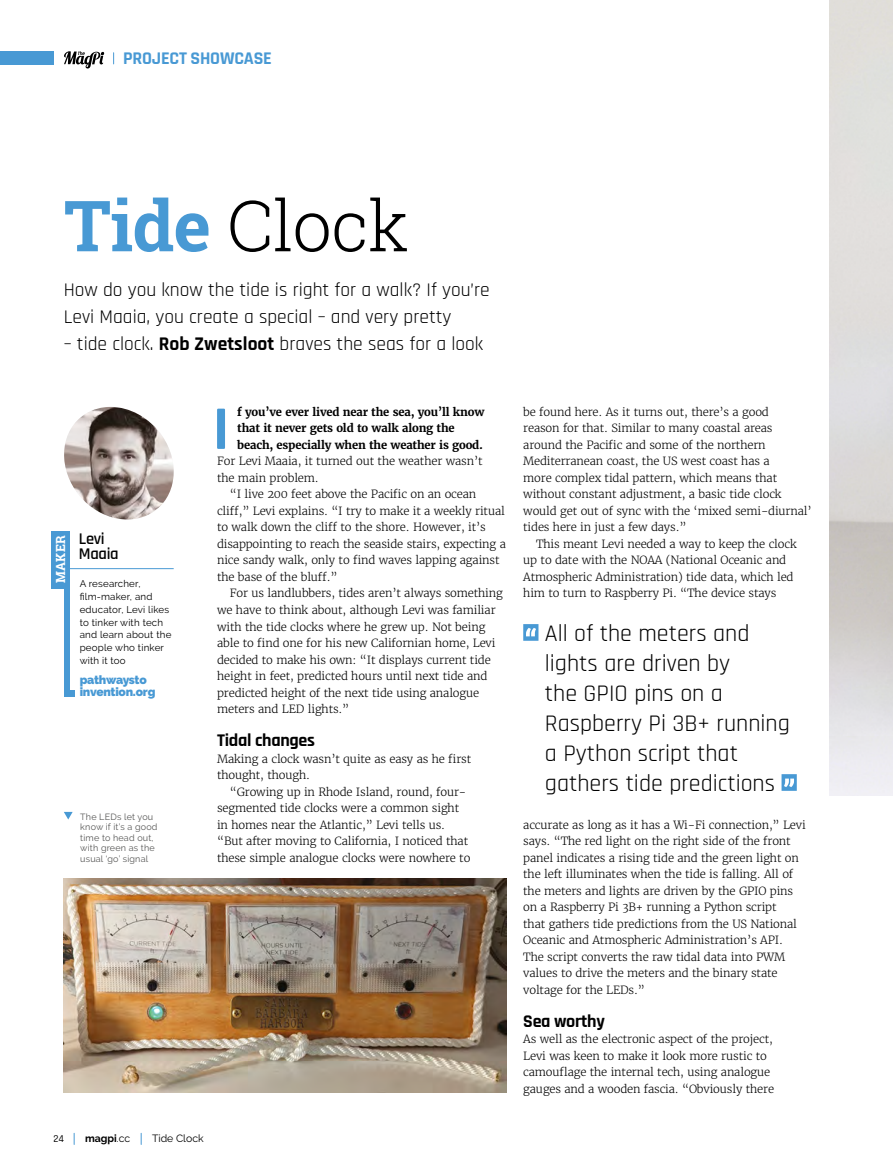
<style>
.page{position:relative;width:893px;height:1174px;background:#fff}
.page>*{position:absolute;margin:0;border:0;box-sizing:border-box;transform-origin:0 0}
.t1{font:300 70.5px "Roboto Slab";letter-spacing:-.01em;color:#000}
.t2{font:700 62.55px "Rajdhani";color:#4899d4}
.t3{font:24px/30px "Rajdhani";color:#000}
.t4{font:19.5px/27px "Rajdhani";color:#000}
.t5{font:700 18px "Rajdhani";letter-spacing:-.015em;color:#000}
.t6{font:700 18px "Rajdhani";letter-spacing:-.01em;color:#4899d4}
.t7{font:600 16.5px/15.3px "Rajdhani";letter-spacing:-.02em;color:#000}
.t8{font:700 12.6px "Roboto Slab";letter-spacing:.01em;color:#fff}
.t9{font:900 12px/12px "Raleway";letter-spacing:-.02em;color:#4899d4}
.t10{font:300 11.25px/16.5px "Merriweather";letter-spacing:-.015em;color:#000}
.t11{font:700 11.25px/16.5px "Merriweather";letter-spacing:-.015em;color:#000}
.t12{font:10.5px "Raleway";color:#000}
.t13{font:700 10.5px "Raleway";color:#000}
.t14{font:500 10.5px "Rajdhani";color:#000}
.t15{font:9.75px/12.8px "Raleway";letter-spacing:.02em;color:#000}
.t16{font:9px/10.5px "Raleway";letter-spacing:.02em;color:#575756}
.s1{font-weight:700;color:#4899d4}
.s2{font-weight:700}
.s3{font-weight:400}
</style>
<div class="page">
<svg style="left:523px;top:624px;width:15px;height:17px"></svg>
<svg style="left:781px;top:774px;width:16px;height:17px"></svg>
<hr style="left:66px;top:568px;width:108px;height:1px;background:#4899d4">
<div style="left:64px;top:533px;width:6px;height:163px;background:#4899d4"></div>
<img style="left:64px;top:407px;width:110px;height:113px">
<div style="left:51px;top:531px;width:19px;height:57px;background:#4899d4"></div>
<div style="left:65px;top:690px;width:10px;height:6px;background:#4899d4"></div>
<svg style="left:64px;top:812px;width:9px;height:7px"></svg>
<img style="left:64px;top:878px;width:442px;height:214px">
<div style="left:0;top:51px;width:53px;height:13px;background:#4899d4"></div>
<svg style="left:64px;top:51px;width:40px;height:17px"></svg>
<h3 class="t6" style="left:123px;top:48px;width:150px">PROJECT SHOWCASE</h3>
<h1 class="t1" style="left:64px;top:177px;width:347px"><span class="s1">Tide</span> Clock</h1>
<h3 class="t4" style="left:64px;top:277px;width:428px">How do you know the tide is right for a walk? If you’re<br>Levi Maaia, you create a special – and very pretty</h3>
<h3 class="t4" style="left:64px;top:331px;width:421px">– tide clock. <span class="s2">Rob Zwetsloot</span> braves the seas for a look</h3>
<p class="t8" style="left:52px;top:583px;width:49px;rotate:-90deg">MAKER</p>
<h3 class="t7" style="left:79px;top:531px;width:41px">Levi<br>Maaia</h3>
<p class="t15" style="left:80px;top:577px;width:93px">A researcher, film-maker, and educator, Levi likes to tinker with tech and learn about the people who tinker with it too</p>
<p class="t9" style="left:80px;top:674px;width:77px">pathwaysto invention.org</p>
<p class="t16" style="left:80px;top:811px;width:79px">The LEDs let you know if it’s a good time to head out, with green as the usual ‘go’ signal</p>
<h2 class="t2" style="left:213px;top:391px;width:18px">I</h2>
<p class="t11" style="left:237px;top:403px;width:249px">f you’ve ever lived near the sea, you’ll know that it never gets old to walk along the beach, especially when the weather is good.</p>
<p class="t10" style="left:217px;top:453px;width:267px">For Levi Maaia, it turned out the weather wasn’t the main problem.</p>
<p class="t10" style="left:217px;top:486px;width:290px;text-indent:13px">“I live 200 feet above the Pacific on an ocean cliff,” Levi explains. “I try to make it a weekly ritual to walk down the cliff to the shore. However, it’s disappointing to reach the seaside stairs, expecting a nice sandy walk, only to find waves lapping against the base of the bluff.”</p>
<p class="t10" style="left:217px;top:585px;width:287px;text-indent:13px">For us landlubbers, tides aren’t always something we have to think about, although Levi was familiar with the tide clocks where he grew up. Not being able to find one for his new Californian home, Levi decided to make his own: “It displays current tide height in feet, predicted hours until next tide and predicted height of the next tide using analogue meters and LED lights.”</p>
<h3 class="t5" style="left:217px;top:729px;width:100px">Tidal changes</h3>
<p class="t10" style="left:217px;top:750px;width:256px">Making a clock wasn’t quite as easy as he first thought, though.</p>
<p class="t10" style="left:217px;top:783px;width:255px;text-indent:13px">“Growing up in Rhode Island, round, four&shy;segmented tide clocks were a common sight in homes near the Atlantic,” Levi tells us. “But after moving to California, I noticed that these simple analogue clocks were nowhere to</p>
<p class="t14" style="left:53px;top:1132px;width:12px">24</p>
<p class="t13" style="left:85px;top:1132px;width:47px">magpi<span class="s3">.cc</span></p>
<p class="t12" style="left:152px;top:1132px;width:53px">Tide Clock</p>
<p class="t10" style="left:523px;top:403px;width:290px">be found here. As it turns out, there’s a good<br>reason for that. Similar to many coastal areas around the Pacific and some of the northern Mediterranean coast, the US west coast has a<br>more complex tidal pattern, which means that without constant adjustment, a basic tide clock would get out of sync with the ‘mixed semi-diurnal’ tides here in just a few days.”</p>
<p class="t10" style="left:523px;top:536px;width:275px;text-indent:13px">This meant Levi needed a way to keep the clock up to date with the NOAA (National Oceanic and Atmospheric Administration) tide data, which led him to turn to Raspberry Pi. “The device stays</p>
<h3 class="t3" style="left:545px;top:619px;width:247px">All of the meters and lights are driven by<br>the GPIO pins on a<br>Raspberry Pi 3B+ running a Python script that gathers tide predictions</h3>
<p class="t10" style="left:523px;top:816px;width:284px">accurate as long as it has a Wi-Fi connection,” Levi says. “The red light on the right side of the front panel indicates a rising tide and the green light on the left illuminates when the tide is falling. All of the meters and lights are driven by the GPIO pins on a Raspberry Pi 3B+ running a Python script<br>that gathers tide predictions from the US National Oceanic and Atmospheric Administration’s API.<br>The script converts the raw tidal data into PWM values to drive the meters and the binary state voltage for the LEDs.”</p>
<h3 class="t5" style="left:523px;top:1009px;width:83px">Sea worthy</h3>
<p class="t10" style="left:523px;top:1030px;width:252px">As well as the electronic aspect of the project, Levi was keen to make it look more rustic to camouflage the internal tech, using analogue gauges and a wooden fascia. “Obviously there</p>
</div>
